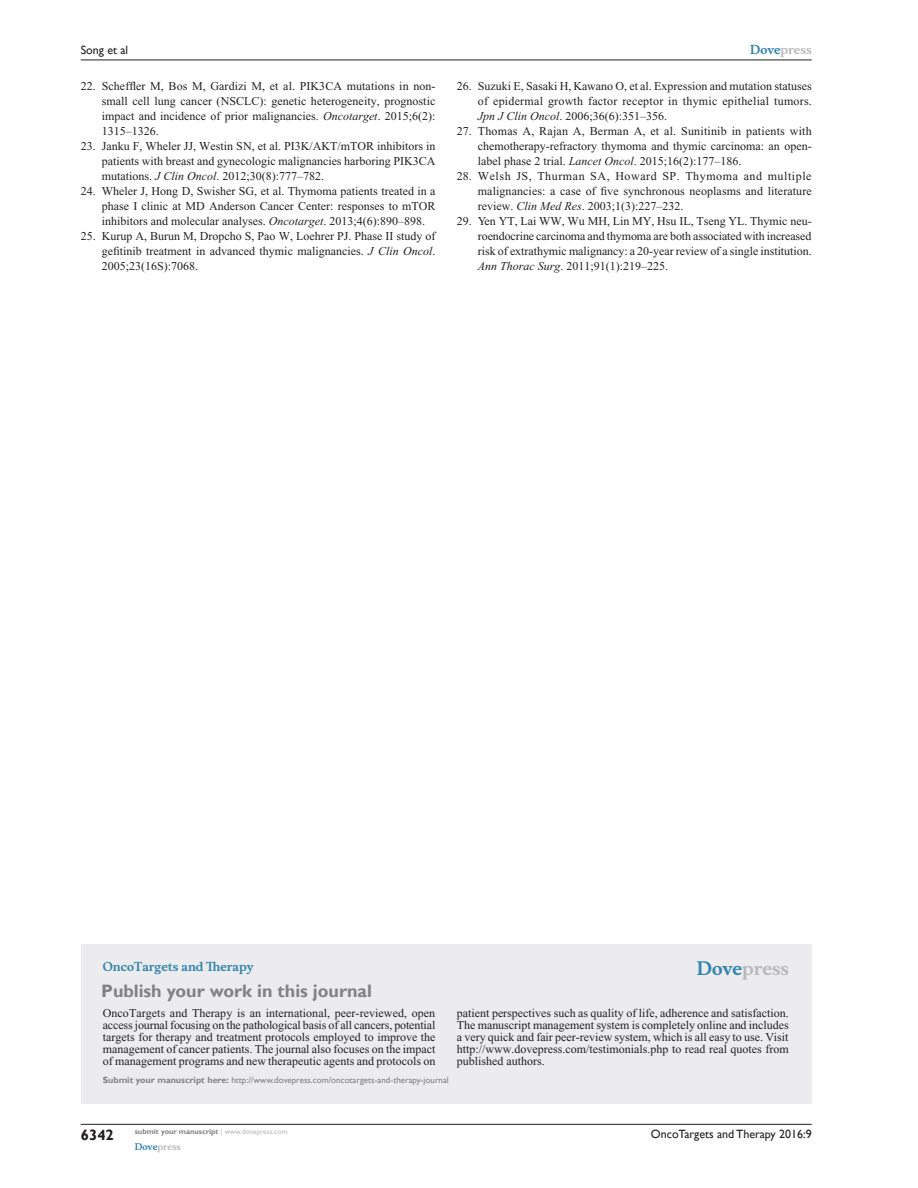
<style>
.page{position:relative;width:918px;height:1188px;background:#fff}
.page>*{position:absolute;margin:0;border:0;box-sizing:border-box;transform-origin:0 0}
.PromBx-H1{font:700 18px "Gill Sans";color:#808285}
.PromBx-Brand{font:700 18px "Musee";color:#b8b9bc}
.t1{font:700 15px "Gill Sans";color:#231f20}
.RefNL2{font:12px/15px "Times New Roman";color:#231f20;text-align:justify}
.PromBx-Tx{font:12px/12px "Times New Roman";color:#231f20;text-align:justify}
.t2{font:12px "Gill Sans";color:#231f20}
.PromBx-JrnlName{font:700 12px "Musee";color:#3485ae}
.t3{font:700 12px "Musee";color:#b8b9bc}
.PromBx-SubmitMssWebA{font:9px "Gill Sans";color:#808285}
.t4{font:700 9px "Musee";color:#b8b9bc}
.t5{font:700 7.5px "Gill Sans";color:#808285}
.s1{font-style:italic}
.s2{color:#3485ae}
.s3{font-weight:700}
.s4{font-weight:400;color:#b8b9bc}
</style>
<div class="page">
<div style="left:81px;top:944px;width:731px;height:159px;background:#ececee"></div>
<hr style="left:81px;top:1124px;width:731px;height:1px;background:#231f20">
<hr style="left:81px;top:60px;width:731px;height:1px;background:#231f20">
<p class="t2" style="left:81px;top:43px;width:49px">Song et al</p>
<p class="RefNL2" style="left:102px;top:79px;width:335px;text-indent:-21px">22. Scheffler M, Bos M, Gardizi M, et al. PIK3CA mutations in non&shy;small cell lung cancer (NSCLC): genetic heterogeneity, prognostic impact and incidence of prior malignancies. <span class="s1">Oncotarget</span>. 2015;6(2):<br>1315–1326.</p>
<p class="RefNL2" style="left:102px;top:139px;width:335px;text-indent:-21px">23. Janku F, Wheler JJ, Westin SN, et al. PI3K/AKT/mTOR inhibitors in patients with breast and gynecologic malignancies harboring PIK3CA mutations. <span class="s1">J Clin Oncol</span>. 2012;30(8):777–782.</p>
<p class="RefNL2" style="left:102px;top:184px;width:335px;text-indent:-21px">24. Wheler J, Hong D, Swisher SG, et al. Thymoma patients treated in a phase I clinic at MD Anderson Cancer Center: responses to mTOR inhibitors and molecular analyses. <span class="s1">Oncotarget</span>. 2013;4(6):890–898.</p>
<p class="RefNL2" style="left:102px;top:229px;width:335px;text-indent:-21px">25. Kurup A, Burun M, Dropcho S, Pao W, Loehrer PJ. Phase II study of gefitinib treatment in advanced thymic malignancies. <span class="s1">J Clin Oncol</span>.<br>2005;23(16S):7068.</p>
<p class="t3" style="left:750px;top:43px;width:63px"><span class="s2">Dove</span>press</p>
<p class="RefNL2" style="left:478px;top:79px;width:336px;text-indent:-21px">26. Suzuki E, Sasaki H, Kawano O, et al. Expression and mutation statuses of epidermal growth factor receptor in thymic epithelial tumors.<br><span class="s1">Jpn J Clin Oncol</span>. 2006;36(6):351–356.</p>
<p class="RefNL2" style="left:478px;top:124px;width:335px;text-indent:-21px">27. Thomas A, Rajan A, Berman A, et al. Sunitinib in patients with chemotherapy-refractory thymoma and thymic carcinoma: an open&shy;label phase 2 trial. <span class="s1">Lancet Oncol</span>. 2015;16(2):177–186.</p>
<p class="RefNL2" style="left:478px;top:169px;width:335px;text-indent:-21px">28. Welsh JS, Thurman SA, Howard SP. Thymoma and multiple malignancies: a case of five synchronous neoplasms and literature review. <span class="s1">Clin Med Res</span>. 2003;1(3):227–232.</p>
<p class="RefNL2" style="left:478px;top:214px;width:335px;text-indent:-21px">29. Yen YT, Lai WW, Wu MH, Lin MY, Hsu IL, Tseng YL. Thymic neu&shy;roendocrine carcinoma and thymoma are both associated with increased risk of extrathymic malignancy: a 20-year review of a single institution.<br><span class="s1">Ann Thorac Surg</span>. 2011;91(1):219–225.</p>
<p class="PromBx-JrnlName" style="left:103px;top:959px;width:152px">OncoTargets and Therapy</p>
<p class="PromBx-H1" style="left:101px;top:980px;width:272px">Publish your work in this journal</p>
<p class="PromBx-Brand" style="left:697px;top:958px;width:94px"><span class="s2">Dove</span>press</p>
<p class="PromBx-Tx" style="left:103px;top:1007px;width:334px">OncoTargets and Therapy is an international, peer-reviewed, open access journal focusing on the pathological basis of all cancers, potential targets for therapy and treatment protocols employed to improve the management of cancer patients. The journal also focuses on the impact of management programs and new therapeutic agents and protocols on</p>
<p class="PromBx-Tx" style="left:457px;top:1007px;width:333px">patient perspectives such as quality of life, adherence and satisfaction.<br>The manuscript management system is completely online and includes a very quick and fair peer-review system, which is all easy to use. Visit http://www.dovepress.com/testimonials.php to read real quotes from published authors.</p>
<p class="PromBx-SubmitMssWebA" style="left:103px;top:1075px;width:348px"><span class="s3">Submit your manuscript here:</span> http://www.dovepress.com/oncotargets-and-therapy-journal</p>
<p class="t1" style="left:81px;top:1126px;width:35px">6342</p>
<p class="t5" style="left:135px;top:1127px;width:154px">submit your manuscript <span class="s4">| www.dovepress.com</span></p>
<p class="t4" style="left:135px;top:1141px;width:48px"><span class="s2">Dove</span>press</p>
<p class="t2" style="left:651px;top:1127px;width:162px">OncoTargets and Therapy 2016:9</p>
</div>
